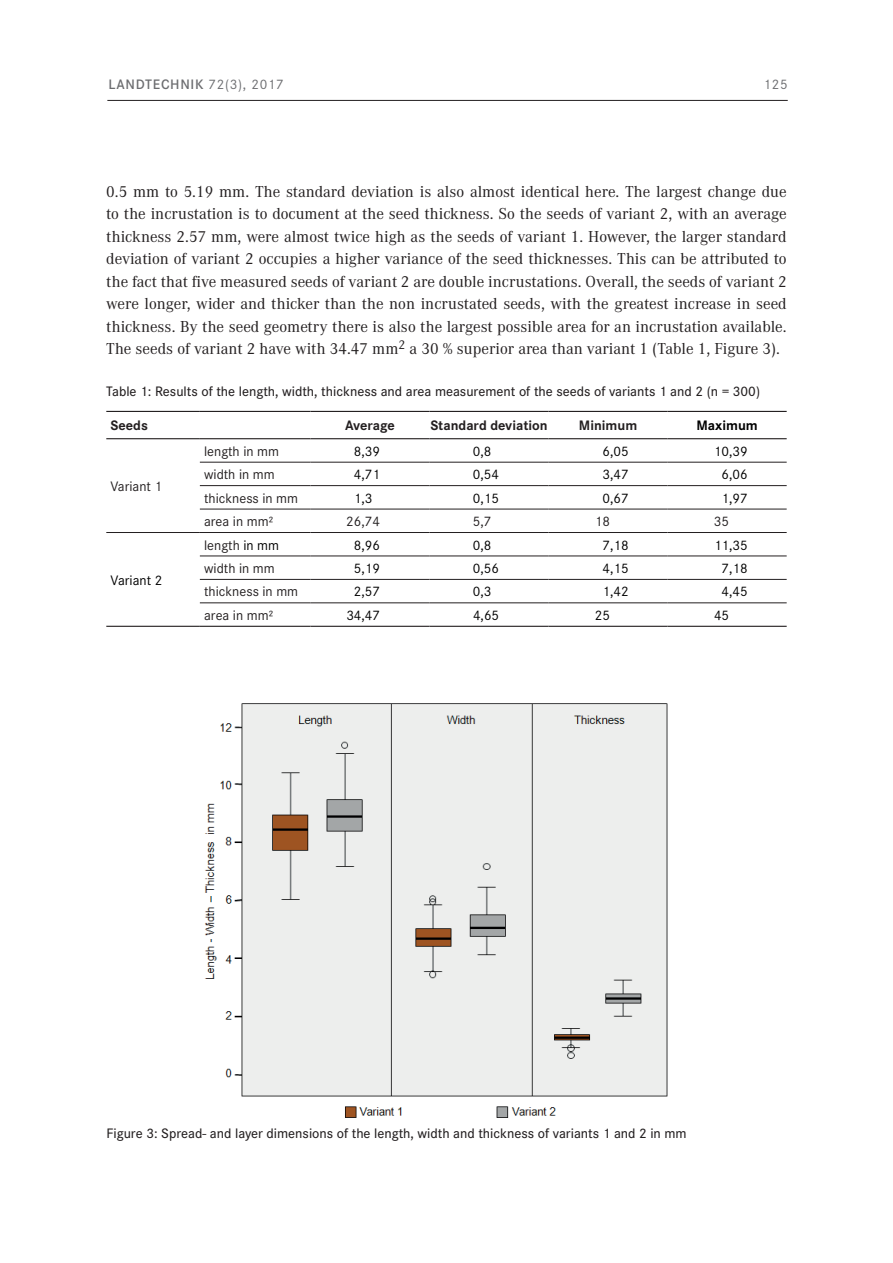
<style>
.page{position:relative;width:893px;height:1263px;background:#fff}
.page>*{position:absolute;margin:0;border:0;box-sizing:border-box;transform-origin:0 0}
.t1{font:16.5px/22.5px "Corporate A";color:#231f20;text-align:justify}
.t2{font:500 14.25px "Corporate S";color:#231f20}
.t3{font:14.25px "Corporate S";color:#000001}
.t4{font:14.25px "Corporate S";color:#231f20}
.t5{font:700 14.25px "Corporate S";color:#231f20}
.t6{font:600 14.25px "Corporate S";letter-spacing:.05em;color:#6c6d70}
.t7{font:700 14.25px "Corporate S";color:#000001}
.t8{font:14.25px "Corporate S";color:#6c6d70}
.s1{font-family:"Corporate S Reg 2";font-weight:400}
.s2{color:#000001}
</style>
<div class="page">
<hr style="left:107px;top:100px;width:681px;height:1px;background:#231f20">
<hr style="left:106px;top:626px;width:94px;height:1px;background:#231f20">
<hr style="left:200px;top:626px;width:110px;height:1px;background:#231f20">
<hr style="left:310px;top:626px;width:119px;height:1px;background:#231f20">
<hr style="left:429px;top:626px;width:120px;height:1px;background:#231f20">
<hr style="left:549px;top:626px;width:119px;height:1px;background:#231f20">
<hr style="left:668px;top:626px;width:119px;height:1px;background:#231f20">
<hr style="left:200px;top:462px;width:110px;height:1px;background:#231f20">
<hr style="left:310px;top:462px;width:119px;height:1px;background:#231f20">
<hr style="left:429px;top:462px;width:120px;height:1px;background:#231f20">
<hr style="left:549px;top:462px;width:119px;height:1px;background:#231f20">
<hr style="left:668px;top:462px;width:119px;height:1px;background:#231f20">
<hr style="left:200px;top:485px;width:110px;height:1px;background:#231f20">
<hr style="left:310px;top:485px;width:119px;height:1px;background:#231f20">
<hr style="left:429px;top:485px;width:120px;height:1px;background:#231f20">
<hr style="left:549px;top:485px;width:119px;height:1px;background:#231f20">
<hr style="left:668px;top:485px;width:119px;height:1px;background:#231f20">
<hr style="left:200px;top:509px;width:110px;height:1px;background:#231f20">
<hr style="left:310px;top:509px;width:119px;height:1px;background:#231f20">
<hr style="left:429px;top:509px;width:120px;height:1px;background:#231f20">
<hr style="left:549px;top:509px;width:119px;height:1px;background:#231f20">
<hr style="left:668px;top:509px;width:119px;height:1px;background:#231f20">
<hr style="left:106px;top:532px;width:94px;height:1px;background:#231f20">
<hr style="left:200px;top:532px;width:110px;height:1px;background:#231f20">
<hr style="left:310px;top:532px;width:119px;height:1px;background:#231f20">
<hr style="left:429px;top:532px;width:120px;height:1px;background:#231f20">
<hr style="left:549px;top:532px;width:119px;height:1px;background:#231f20">
<hr style="left:668px;top:532px;width:119px;height:1px;background:#231f20">
<hr style="left:200px;top:556px;width:110px;height:1px;background:#231f20">
<hr style="left:310px;top:556px;width:119px;height:1px;background:#231f20">
<hr style="left:429px;top:556px;width:120px;height:1px;background:#231f20">
<hr style="left:549px;top:556px;width:119px;height:1px;background:#231f20">
<hr style="left:668px;top:556px;width:119px;height:1px;background:#231f20">
<hr style="left:200px;top:579px;width:110px;height:1px;background:#231f20">
<hr style="left:310px;top:579px;width:119px;height:1px;background:#231f20">
<hr style="left:429px;top:579px;width:120px;height:1px;background:#231f20">
<hr style="left:549px;top:579px;width:119px;height:1px;background:#231f20">
<hr style="left:668px;top:579px;width:119px;height:1px;background:#231f20">
<hr style="left:200px;top:602px;width:110px;height:1px;background:#231f20">
<hr style="left:310px;top:602px;width:119px;height:1px;background:#231f20">
<hr style="left:429px;top:602px;width:120px;height:1px;background:#231f20">
<hr style="left:549px;top:602px;width:119px;height:1px;background:#231f20">
<hr style="left:668px;top:602px;width:119px;height:1px;background:#231f20">
<hr style="left:106px;top:411px;width:94px;height:1px;background:#231f20">
<hr style="left:200px;top:411px;width:110px;height:1px;background:#231f20">
<hr style="left:310px;top:411px;width:119px;height:1px;background:#231f20">
<hr style="left:429px;top:411px;width:120px;height:1px;background:#231f20">
<hr style="left:549px;top:411px;width:119px;height:1px;background:#231f20">
<hr style="left:668px;top:411px;width:119px;height:1px;background:#231f20">
<hr style="left:106px;top:438px;width:94px;height:1px;background:#231f20">
<hr style="left:200px;top:438px;width:110px;height:1px;background:#231f20">
<hr style="left:310px;top:438px;width:119px;height:1px;background:#231f20">
<hr style="left:429px;top:438px;width:120px;height:1px;background:#231f20">
<hr style="left:549px;top:438px;width:119px;height:1px;background:#231f20">
<hr style="left:668px;top:438px;width:119px;height:1px;background:#231f20">
<img style="left:204px;top:703px;width:464px;height:415px">
<p class="t6" style="left:108px;top:76px;width:177px">LANDTECHNIK <span class="s1">72(3), 2017</span></p>
<p class="t8" style="left:763px;top:76px;width:26px">125</p>
<p class="t1" style="left:106px;top:180px;width:682px">0.5 mm to 5.19 mm. The standard deviation is also almost identical here. The largest change due to the incrustation is to document at the seed thickness. So the seeds of variant 2, with an average thickness 2.57 mm, were almost twice high as the seeds of variant 1. However, the larger standard deviation of variant 2 occupies a higher variance of the seed thicknesses. This can be attributed to the fact that five measured seeds of variant 2 are double incrustations. Overall, the seeds of variant 2 were longer, wider and thicker than the non incrustated seeds, with the greatest increase in seed thickness. By the seed geometry there is also the largest possible area for an incrustation available.<br>The seeds of variant 2 have with 34.47 mm<sup>2</sup> a 30 % superior area than variant 1 (Table 1, Figure 3).</p>
<p class="t2" style="left:106px;top:383px;width:655px">Table 1: Results of the length, width, thickness and area measurement of the seeds of variants 1 and 2 (n = 300)</p>
<p class="t5" style="left:111px;top:417px;width:39px">Seeds</p>
<p class="t5" style="left:345px;top:417px;width:51px">Average</p>
<p class="t5" style="left:430px;top:417px;width:119px">Standard deviation</p>
<p class="t5" style="left:579px;top:417px;width:60px">Minimum</p>
<p class="t7" style="left:696px;top:417px;width:63px">Maximum</p>
<p class="t4" style="left:111px;top:478px;width:53px">Variant 1</p>
<p class="t3" style="left:111px;top:572px;width:53px">Variant 2</p>
<p class="t4" style="left:204px;top:443px;width:76px">length in mm</p>
<p class="t3" style="left:354px;top:443px;width:28px">8,39</p>
<p class="t3" style="left:473px;top:443px;width:20px">0,8</p>
<p class="t3" style="left:602px;top:443px;width:28px">6,05</p>
<p class="t3" style="left:714px;top:443px;width:35px">10,39</p>
<p class="t4" style="left:204px;top:466px;width:72px">width in mm</p>
<p class="t3" style="left:354px;top:466px;width:28px">4,71</p>
<p class="t3" style="left:473px;top:466px;width:28px">0,54</p>
<p class="t3" style="left:602px;top:466px;width:28px">3,47</p>
<p class="t3" style="left:721px;top:466px;width:28px">6,06</p>
<p class="t4" style="left:204px;top:490px;width:95px">thickness in mm</p>
<p class="t3" style="left:354px;top:490px;width:20px">1,3</p>
<p class="t3" style="left:473px;top:490px;width:28px">0,15</p>
<p class="t3" style="left:602px;top:490px;width:28px">0,67</p>
<p class="t3" style="left:722px;top:490px;width:28px">1,97</p>
<p class="t4" style="left:204px;top:513px;width:71px">area in mm²</p>
<p class="t4" style="left:346px;top:513px;width:35px">26,74</p>
<p class="t4" style="left:473px;top:513px;width:20px">5,7</p>
<p class="t4" style="left:595px;top:513px;width:17px">18</p>
<p class="t4" style="left:714px;top:513px;width:17px">35</p>
<p class="t4" style="left:204px;top:537px;width:76px">length <span class="s2">in mm</span></p>
<p class="t3" style="left:354px;top:537px;width:28px">8,96</p>
<p class="t3" style="left:473px;top:537px;width:20px">0,8</p>
<p class="t3" style="left:602px;top:537px;width:28px">7,18</p>
<p class="t3" style="left:714px;top:537px;width:35px">11,35</p>
<p class="t4" style="left:204px;top:560px;width:72px">width in mm</p>
<p class="t3" style="left:354px;top:560px;width:28px">5,19</p>
<p class="t3" style="left:473px;top:560px;width:28px">0,56</p>
<p class="t3" style="left:602px;top:560px;width:28px">4,15</p>
<p class="t3" style="left:722px;top:560px;width:28px">7,18</p>
<p class="t4" style="left:204px;top:584px;width:95px">thickness in mm</p>
<p class="t3" style="left:354px;top:584px;width:28px">2,57</p>
<p class="t3" style="left:473px;top:584px;width:20px">0,3</p>
<p class="t3" style="left:603px;top:584px;width:28px">1,42</p>
<p class="t3" style="left:722px;top:584px;width:28px">4,45</p>
<p class="t4" style="left:204px;top:607px;width:71px">area in mm²</p>
<p class="t3" style="left:346px;top:607px;width:35px">34,47</p>
<p class="t3" style="left:473px;top:607px;width:28px">4,65</p>
<p class="t3" style="left:595px;top:607px;width:17px">25</p>
<p class="t3" style="left:714px;top:607px;width:17px">45</p>
<p class="t2" style="left:106px;top:1125px;width:582px">Figure 3: Spread- and layer dimensions of the length, width and thickness of variants 1 and 2 in mm</p>
</div>
